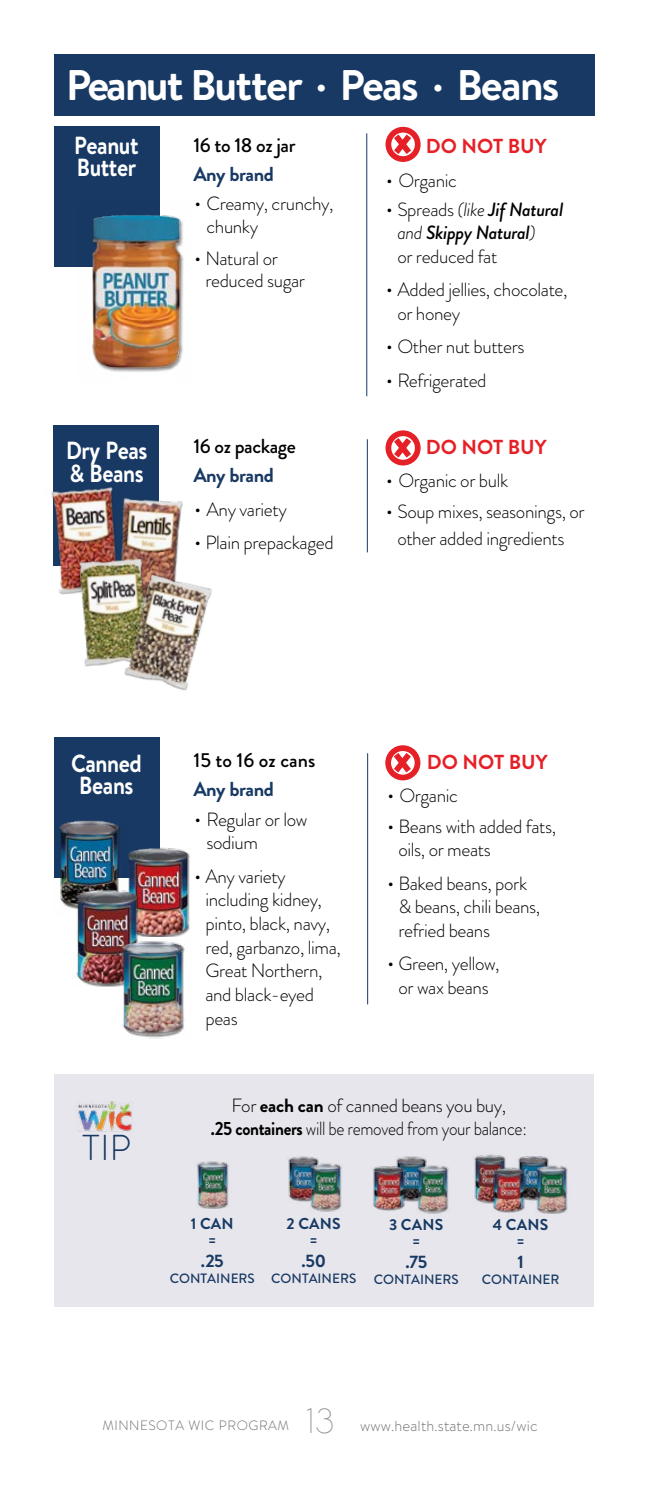
<style>
.page{position:relative;width:648px;height:1499px;background:#fff}
.page>*{position:absolute;margin:0;border:0;box-sizing:border-box;transform-origin:0 0}
.t1{font:700 42.75px "Brandon Text";letter-spacing:-.04em;color:#fff}
.t2{font:300 36px "Brandon Text";color:#173963}
.t3{font:100 33.75px "Cocogoose Pro";color:#939598}
.t4{font:700 24.75px/22.5px "Brandon Text";letter-spacing:-.02em;color:#fff;scale:.88 1}
.t5{font:700 20.25px "Brandon Grotesque";color:#e52026}
.t6{font:700 20.25px "Brandon Grotesque";letter-spacing:-.02em;color:#173963}
.t7{font:500 20.25px "Brandon Grotesque";letter-spacing:-.02em;color:#000}
.t8{font:500 20.25px "Brandon Grotesque";color:#000}
.t9{font:300 19.12px/23.6px "Brandon Grotesque";letter-spacing:-.02em;color:#000}
.t10{font:italic 500 19.12px/23.6px "Brandon Grotesque";letter-spacing:-.02em;color:#000}
.t11{font:700 18px "Brandon Grotesque";color:#173963}
.t12{font:700 15.75px/15.8px "Brandon Grotesque";letter-spacing:.01em;color:#173963;text-align:center}
.t13{font:300 14.62px "Brandon Text";letter-spacing:.01em;color:#6d6e71}
.t14{font:500 13.5px "Brandon Grotesque";color:#173963}
.t15{font:300 13.5px "Brandon Text";letter-spacing:.04em;color:#6d6e71}
.s1{font-size:27px}
.s2{font-size:24.75px}
.s3{font-weight:300;font-style:normal;font-size:24.75px}
.s4{font-weight:300;font-style:normal}
.s5{font-weight:300}
.s6{font-weight:700}
</style>
<div class="page">
<div style="left:55px;top:737px;width:105px;height:141px;background:#173963"></div>
<div style="left:54px;top:425px;width:105px;height:140px;background:#173963"></div>
<div style="left:54px;top:54px;width:541px;height:62px;background:#173963"></div>
<hr style="left:367px;top:439px;width:1px;height:113px;background:#173963">
<hr style="left:366px;top:133px;width:1px;height:263px;background:#173963">
<div style="left:386px;top:127px;width:35px;height:35px;border:6px solid #e52026;border-radius:50%"></div>
<svg style="left:388px;top:128px;width:29px;height:32px"></svg>
<div style="left:386px;top:430px;width:35px;height:35px;border:6px solid #e52026;border-radius:50%"></div>
<svg style="left:388px;top:432px;width:29px;height:32px"></svg>
<hr style="left:367px;top:753px;width:1px;height:251px;background:#173963">
<div style="left:385px;top:745px;width:35px;height:35px;border:6px solid #e52026;border-radius:50%"></div>
<svg style="left:388px;top:746px;width:29px;height:33px"></svg>
<img style="left:128px;top:847px;width:62px;height:89px">
<img style="left:54px;top:820px;width:66px;height:88px">
<img style="left:51px;top:478px;width:64px;height:117px">
<img style="left:121px;top:498px;width:62px;height:63px">
<img style="left:71px;top:546px;width:88px;height:121px">
<img style="left:116px;top:561px;width:96px;height:130px">
<div style="left:55px;top:126px;width:105px;height:140px;background:#173963"></div>
<img style="left:77px;top:215px;width:107px;height:157px">
<div style="left:55px;top:1074px;width:539px;height:232px;background:#e7e6ec"></div>
<img style="left:474px;top:1154px;width:32px;height:49px">
<img style="left:518px;top:1156px;width:31px;height:45px">
<img style="left:535px;top:1165px;width:33px;height:48px">
<img style="left:492px;top:1167px;width:34px;height:46px">
<img style="left:396px;top:1156px;width:31px;height:46px">
<img style="left:416px;top:1165px;width:33px;height:48px">
<img style="left:373px;top:1166px;width:33px;height:45px">
<img style="left:288px;top:1156px;width:31px;height:46px">
<img style="left:308px;top:1163px;width:34px;height:48px">
<img style="left:197px;top:1161px;width:32px;height:47px">
<img style="left:78px;top:1101px;width:54px;height:30px">
<img style="left:72px;top:887px;width:70px;height:99px">
<img style="left:118px;top:938px;width:67px;height:100px">
<h2 class="t1" style="left:66px;top:55px;width:495px">Peanut Butter <span class="s1">•</span> Peas <span class="s1">•</span> Beans</h2>
<h3 class="t4" style="left:74px;top:133px;width:75px">Peanut<br>Butter</h3>
<p class="t7" style="left:193px;top:131px;width:104px">16 to 18 oz jar</p>
<p class="t6" style="left:193px;top:160px;width:82px">Any brand</p>
<p class="t9" style="left:207px;top:192px;width:129px;line-height:22.5px;text-indent:-13px"><span class="s2">•</span> Creamy, crunchy, chunky</p>
<p class="t9" style="left:205px;top:247px;width:101px;line-height:22.5px;text-indent:-12px"><span class="s2">•</span> Natural or reduced sugar</p>
<h3 class="t4" style="left:66px;top:439px;width:94px">Dry Peas &amp; Beans</h3>
<p class="t7" style="left:193px;top:432px;width:104px">16 oz package</p>
<p class="t6" style="left:193px;top:461px;width:82px">Any brand</p>
<p class="t9" style="left:193px;top:497px;width:95px"><span class="s2">•</span> Any variety</p>
<p class="t9" style="left:193px;top:531px;width:142px"><span class="s2">•</span> Plain prepackaged</p>
<p class="t5" style="left:426px;top:132px;width:122px">DO NOT BUY</p>
<p class="t9" style="left:385px;top:168px;width:73px"><span class="s2">•</span> Organic</p>
<p class="t10" style="left:397px;top:198px;width:167px;text-indent:-12px"><span class="s3">•</span> <span class="s4">Spreads</span> <span class="s5">(like</span> Jif Natural <span class="s5">and</span> Skippy Natural<span class="s5">)<br></span><span class="s4">or reduced fat</span></p>
<p class="t9" style="left:397px;top:278px;width:172px;text-indent:-12px"><span class="s2">•</span> Added jellies, chocolate, or honey</p>
<p class="t9" style="left:385px;top:335px;width:141px"><span class="s2">•</span> Other nut butters</p>
<p class="t9" style="left:385px;top:368px;width:103px"><span class="s2">•</span> Refrigerated</p>
<p class="t5" style="left:426px;top:433px;width:122px">DO NOT BUY</p>
<p class="t9" style="left:385px;top:469px;width:125px"><span class="s2">•</span> Organic or bulk</p>
<p class="t9" style="left:385px;top:497px;width:201px;line-height:27px;text-align:center"><span class="s2">•</span> Soup mixes, seasonings, or other added ingredients</p>
<h3 class="t4" style="left:71px;top:751px;width:82px;text-align:center">Canned<br>Beans</h3>
<p class="t2" style="left:82px;top:1123px;width:51px">TIP</p>
<p class="t8" style="left:193px;top:746px;width:123px">15 to 16 oz cans</p>
<p class="t6" style="left:193px;top:774px;width:82px">Any brand</p>
<p class="t9" style="left:207px;top:807px;width:102px;text-indent:-13px"><span class="s2">•</span> Regular or low sodium</p>
<p class="t9" style="left:205px;top:864px;width:137px;text-indent:-12px"><span class="s2">•</span> Any variety including kidney, pinto, black, navy, red, garbanzo, lima,<br>Great Northern, and black-eyed peas</p>
<p class="t5" style="left:427px;top:748px;width:122px">DO NOT BUY</p>
<p class="t9" style="left:386px;top:784px;width:73px"><span class="s2">•</span> Organic</p>
<p class="t9" style="left:398px;top:814px;width:159px;text-indent:-12px"><span class="s2">•</span> Beans with added fats, oils, or meats</p>
<p class="t9" style="left:398px;top:871px;width:143px;text-indent:-12px"><span class="s2">•</span> Baked beans, pork &amp; beans, chili beans, refried beans</p>
<p class="t9" style="left:386px;top:952px;width:115px;text-align:center"><span class="s2">•</span> Green, yellow, or wax beans</p>
<p class="t9" style="left:211px;top:1094px;width:318px;line-height:22.5px;text-align:center">For <span class="s6">each can</span> of canned beans you buy,<br><span class="s6">.25 containers</span> will be removed from your balance:</p>
<p class="t12" style="left:191px;top:1215px;width:44px">1 CAN =</p>
<p class="t11" style="left:201px;top:1248px;width:24px">.25</p>
<p class="t14" style="left:170px;top:1268px;width:87px">CONTAINERS</p>
<p class="t12" style="left:287px;top:1216px;width:56px">2 CANS =</p>
<p class="t11" style="left:302px;top:1248px;width:26px">.50</p>
<p class="t14" style="left:271px;top:1269px;width:87px">CONTAINERS</p>
<p class="t12" style="left:389px;top:1216px;width:56px">3 CANS =</p>
<p class="t11" style="left:405px;top:1249px;width:23px">.75</p>
<p class="t14" style="left:374px;top:1269px;width:87px">CONTAINERS</p>
<p class="t12" style="left:493px;top:1216px;width:57px">4 CANS =</p>
<p class="t11" style="left:517px;top:1249px;width:8px">1</p>
<p class="t14" style="left:482px;top:1270px;width:79px">CONTAINER</p>
<p class="t15" style="left:102px;top:1415px;width:188px">MINNESOTA WIC PROGRAM</p>
<h3 class="t3" style="left:307px;top:1398px;width:28px">13</h3>
<p class="t13" style="left:360px;top:1415px;width:179px">www.health.state.mn.us/wic</p>
</div>
